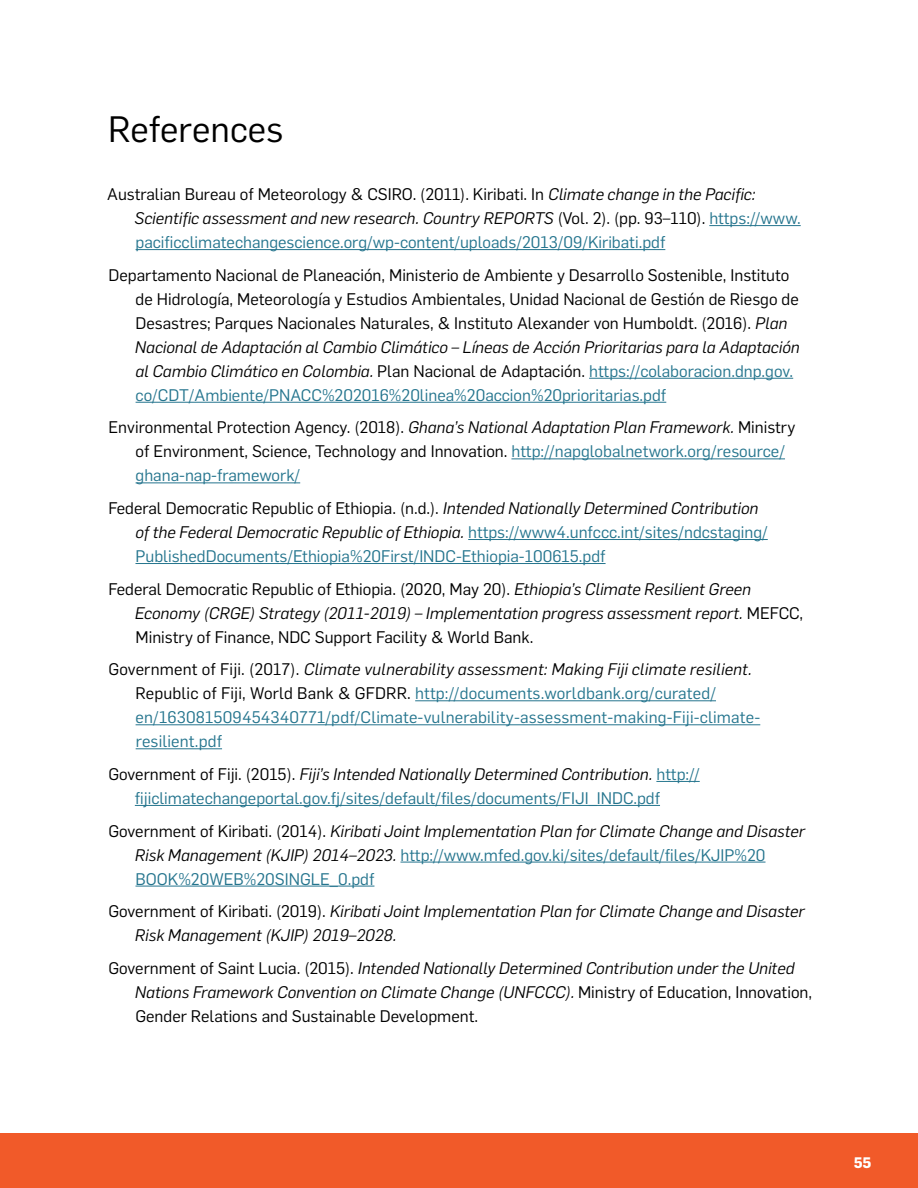
<style>
.page{position:relative;width:918px;height:1188px;background:#fff}
.page>*{position:absolute;margin:0;border:0;box-sizing:border-box;transform-origin:0 0}
.t1{font:36px "Flama";color:#000}
.t2{font:16.5px/24px "Flama";color:#25758e}
.t3{font:italic 16.5px/24px "Flama";color:#000}
.t4{font:16.5px/24px "Flama";color:#000}
.t5{font:700 15px "Flama";color:#fff}
.s1{color:#000}
.s2{font-style:italic;color:#000}
.s3{font-style:italic}
.s4{color:#25758e}
.s5{font-style:normal}
.s6{font-style:normal;color:#25758e}
</style>
<div class="page">
<div style="left:0;top:1133px;width:918px;height:55px;background:#f15a29"></div>
<hr style="left:709px;top:225px;width:92px;height:1px;background:#25758e">
<hr style="left:136px;top:249px;width:529px;height:1px;background:#25758e">
<hr style="left:589px;top:378px;width:204px;height:1px;background:#25758e">
<hr style="left:136px;top:402px;width:530px;height:1px;background:#25758e">
<hr style="left:511px;top:458px;width:274px;height:1px;background:#25758e">
<hr style="left:136px;top:482px;width:164px;height:1px;background:#25758e">
<hr style="left:468px;top:539px;width:300px;height:1px;background:#25758e">
<hr style="left:135px;top:563px;width:471px;height:1px;background:#25758e">
<hr style="left:415px;top:700px;width:301px;height:1px;background:#25758e">
<hr style="left:136px;top:724px;width:624px;height:1px;background:#25758e">
<hr style="left:136px;top:748px;width:86px;height:1px;background:#25758e">
<hr style="left:656px;top:781px;width:44px;height:1px;background:#25758e">
<hr style="left:135px;top:805px;width:525px;height:1px;background:#25758e">
<hr style="left:400px;top:862px;width:366px;height:1px;background:#25758e">
<hr style="left:135px;top:886px;width:239px;height:1px;background:#25758e">
<h1 class="t1" style="left:108px;top:105px;width:177px">References</h1>
<p class="t2" style="left:135px;top:181px;width:668px;text-indent:-27px"><span class="s1">Australian Bureau of Meteorology &amp; CSIRO. (2011). Kiribati. In</span> <span class="s2">Climate change in the Pacific:<br>Scientific assessment and new research. Country REPORTS</span> <span class="s1">(Vol. 2). (pp. 93–110).</span> https://www. pacificclimatechangescience.org/wp-content/uploads/2013/09/Kiribati.pdf</p>
<p class="t4" style="left:135px;top:262px;width:666px;text-indent:-26px">Departamento Nacional de Planeación, Ministerio de Ambiente y Desarrollo Sostenible, Instituto de Hidrología, Meteorología y Estudios Ambientales, Unidad Nacional de Gestión de Riesgo de Desastres; Parques Nacionales Naturales, &amp; Instituto Alexander von Humboldt. (2016). <span class="s3">Plan Nacional de Adaptación al Cambio Climático – Líneas de Acción Prioritarias para la Adaptación al Cambio Climático en Colombia.</span> Plan Nacional de Adaptación. <span class="s4">https://colaboracion.dnp.gov. co/CDT/Ambiente/PNACC%202016%20linea%20accion%20prioritarias.pdf</span></p>
<p class="t4" style="left:136px;top:414px;width:661px;text-indent:-27px">Environmental Protection Agency. (2018). <span class="s3">Ghana’s National Adaptation Plan Framework.</span> Ministry of Environment, Science, Technology and Innovation. <span class="s4">http://napglobalnetwork.org/resource/ ghana-nap-framework/</span></p>
<p class="t2" style="left:135px;top:495px;width:634px;text-indent:-27px"><span class="s1">Federal Democratic Republic of Ethiopia. (n.d.).</span> <span class="s2">Intended Nationally Determined Contribution of the Federal Democratic Republic of Ethiopia.</span> https://www4.unfccc.int/sites/ndcstaging/<br>PublishedDocuments/Ethiopia%20First/INDC-Ethiopia-100615.pdf</p>
<p class="t3" style="left:135px;top:576px;width:670px;text-indent:-26px"><span class="s5">Federal Democratic Republic of Ethiopia. (2020, May 20).</span> Ethiopia’s Climate Resilient Green<br>Economy (CRGE) Strategy (2011-2019) – Implementation progress assessment report. <span class="s5">MEFCC,<br>Ministry of Finance, NDC Support Facility &amp; World Bank.</span></p>
<p class="t2" style="left:136px;top:656px;width:626px;text-indent:-27px"><span class="s1">Government of Fiji. (2017).</span> <span class="s2">Climate vulnerability assessment: Making Fiji climate resilient.<br></span><span class="s1">Republic of Fiji, World Bank &amp; GFDRR.</span> http://documents.worldbank.org/curated/ en/163081509454340771/pdf/Climate-vulnerability-assessment-making-Fiji-climate&shy;resilient.pdf</p>
<p class="t2" style="left:135px;top:761px;width:566px;text-indent:-27px"><span class="s1">Government of Fiji. (2015).</span> <span class="s2">Fiji’s Intended Nationally Determined Contribution.</span> http:// fijiclimatechangeportal.gov.fj/sites/default/files/documents/FIJI_INDC.pdf</p>
<p class="t3" style="left:135px;top:818px;width:672px;text-indent:-27px"><span class="s5">Government of Kiribati. (2014).</span> Kiribati Joint Implementation Plan for Climate Change and Disaster<br>Risk Management (KJIP) 2014–2023. <span class="s6">http://www.mfed.gov.ki/sites/default/files/KJIP%20<br>BOOK%20WEB%20SINGLE_0.pdf</span></p>
<p class="t3" style="left:135px;top:898px;width:671px;text-indent:-27px"><span class="s5">Government of Kiribati. (2019).</span> Kiribati Joint Implementation Plan for Climate Change and Disaster<br>Risk Management (KJIP) 2019–2028.</p>
<p class="t3" style="left:135px;top:955px;width:679px;text-indent:-27px"><span class="s5">Government of Saint Lucia. (2015).</span> Intended Nationally Determined Contribution under the United<br>Nations Framework Convention on Climate Change (UNFCCC). <span class="s5">Ministry of Education, Innovation,<br>Gender Relations and Sustainable Development.</span></p>
<p class="t5" style="left:854px;top:1152px;width:19px">55</p>
</div>
